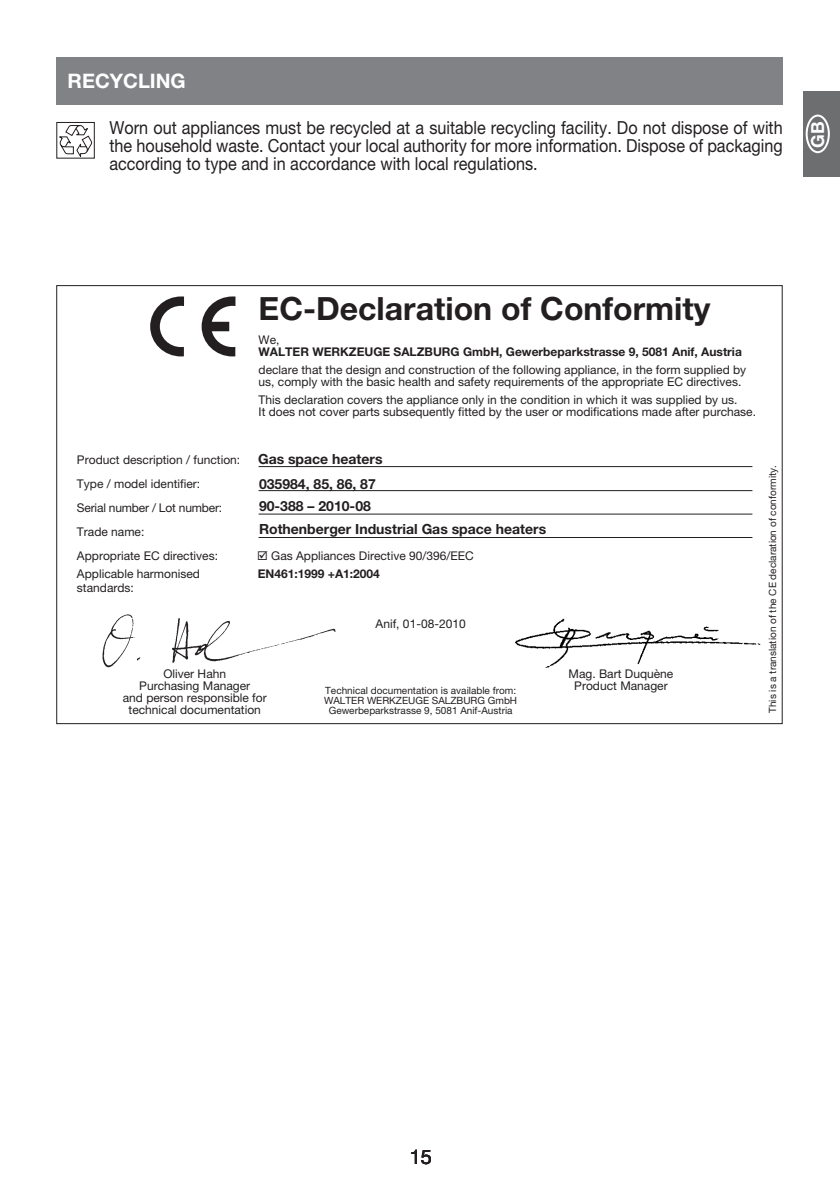
<style>
.page{position:relative;width:840px;height:1191px;background:#fff}
.page>*{position:absolute;margin:0;border:0;box-sizing:border-box;transform-origin:0 0}
.t1{font:700 32px "Helvetica Neue";color:#231f20}
.t2{font:700 20px "Helvetica Neue";color:#fff}
.t3{font:20px "Helvetica Neue";color:#231f20}
.t4{font:18px/18px "Helvetica Neue";color:#231f20;text-align:justify;scale:.9 1}
.t5{font:700 18px "Helvetica Neue";color:#fff}
.t6{font:700 14px/23.4px "Helvetica Neue";color:#231f20}
.t7{font:12px/24px "Helvetica Neue";color:#231f20}
.t8{font:700 12px "Helvetica Neue";color:#231f20}
.t9{font:10px/10px "Helvetica Neue";color:#231f20;text-align:center}
</style>
<div class="page">
<div style="left:56px;top:57px;width:726px;height:48px;background:#808285"></div>
<svg style="left:59px;top:125px;width:34px;height:31px"></svg>
<div style="left:56px;top:122px;width:39px;height:36px;border:1px solid #231f20"></div>
<div style="left:802px;top:91px;width:37px;height:85px;background:#6d6e70"></div>
<svg style="left:805px;top:115px;width:24px;height:38px"></svg>
<img style="left:515px;top:575px;width:268px;height:103px">
<img style="left:102px;top:614px;width:234px;height:54px">
<svg style="left:150px;top:296px;width:85px;height:60px"></svg>
<hr style="left:258px;top:466px;width:494px;height:1px;background:#231f20">
<hr style="left:258px;top:490px;width:494px;height:1px;background:#231f20">
<hr style="left:258px;top:514px;width:494px;height:1px;background:#231f20">
<hr style="left:258px;top:537px;width:494px;height:1px;background:#231f20">
<h2 class="t2" style="left:68px;top:74px;width:120px">RECYCLING</h2>
<p class="t4" style="left:109px;top:120px;width:749px">Worn out appliances must be recycled at a suitable recycling facility. Do not dispose of with the household waste. Contact your local authority for more information. Dispose of packaging according to type and in accordance with local regulations.</p>
<h3 class="t5" style="left:810px;top:148px;width:28px;rotate:-90deg">GB</h3>
<h1 class="t1" style="left:258px;top:297px;width:453px">EC-Declaration of Conformity</h1>
<p class="t7" style="left:258px;top:329px;width:22px">We,</p>
<p class="t8" style="left:258px;top:347px;width:484px">WALTER WERKZEUGE SALZBURG GmbH, Gewerbeparkstrasse 9, 5081 Anif, Austria</p>
<p class="t7" style="left:258px;top:365px;width:489px;line-height:12px">declare that the design and construction of the following appliance, in the form supplied by us, comply with the basic health and safety requirements of the appropriate EC directives.</p>
<p class="t7" style="left:258px;top:395px;width:498px;line-height:12px">This declaration covers the appliance only in the condition in which it was supplied by us.<br>It does not cover parts subsequently fitted by the user or modifications made after purchase.</p>
<p class="t7" style="left:77px;top:449px;width:165px">Product description / function:<br>Type / model identifier:<br>Serial number / Lot number:<br>Trade name:<br>Appropriate EC directives:</p>
<p class="t7" style="left:77px;top:568px;width:124px;line-height:14px">Applicable harmonised standards:</p>
<p class="t6" style="left:258px;top:449px;width:126px">Gas space heaters</p>
<p class="t6" style="left:259px;top:495px;width:288px">90-388 – 2010-08<br>Rothenberger Industrial Gas space heaters</p>
<p class="t6" style="left:259px;top:473px;width:118px">035984, 85, 86, 87</p>
<p class="t7" style="left:271px;top:545px;width:204px">Gas Appliances Directive 90/396/EEC</p>
<p class="t8" style="left:257px;top:570px;width:124px">EN461:1999 +A1:2004</p>
<p class="t7" style="left:375px;top:613px;width:92px">Anif, 01-08-2010</p>
<p class="t7" style="left:163px;top:663px;width:64px">Oliver Hahn</p>
<p class="t7" style="left:568px;top:663px;width:106px">Mag. Bart Duquène</p>
<p class="t7" style="left:139px;top:675px;width:112px">Purchasing Manager</p>
<p class="t7" style="left:574px;top:675px;width:95px">Product Manager</p>
<p class="t7" style="left:123px;top:693px;width:145px;line-height:12px;text-align:center">and person responsible for technical documentation</p>
<p class="t9" style="left:324px;top:686px;width:194px">Technical documentation is available from:<br>WALTER WERKZEUGE SALZBURG GmbH<br>Gewerbeparkstrasse 9, 5081 Anif-Austria</p>
<p class="t9" style="left:768px;top:713px;width:249px;rotate:-90deg">This is a translation of the CE declaration of conformity.</p>
<h2 class="t3" style="left:409px;top:1149px;width:24px">15</h2>
</div>
